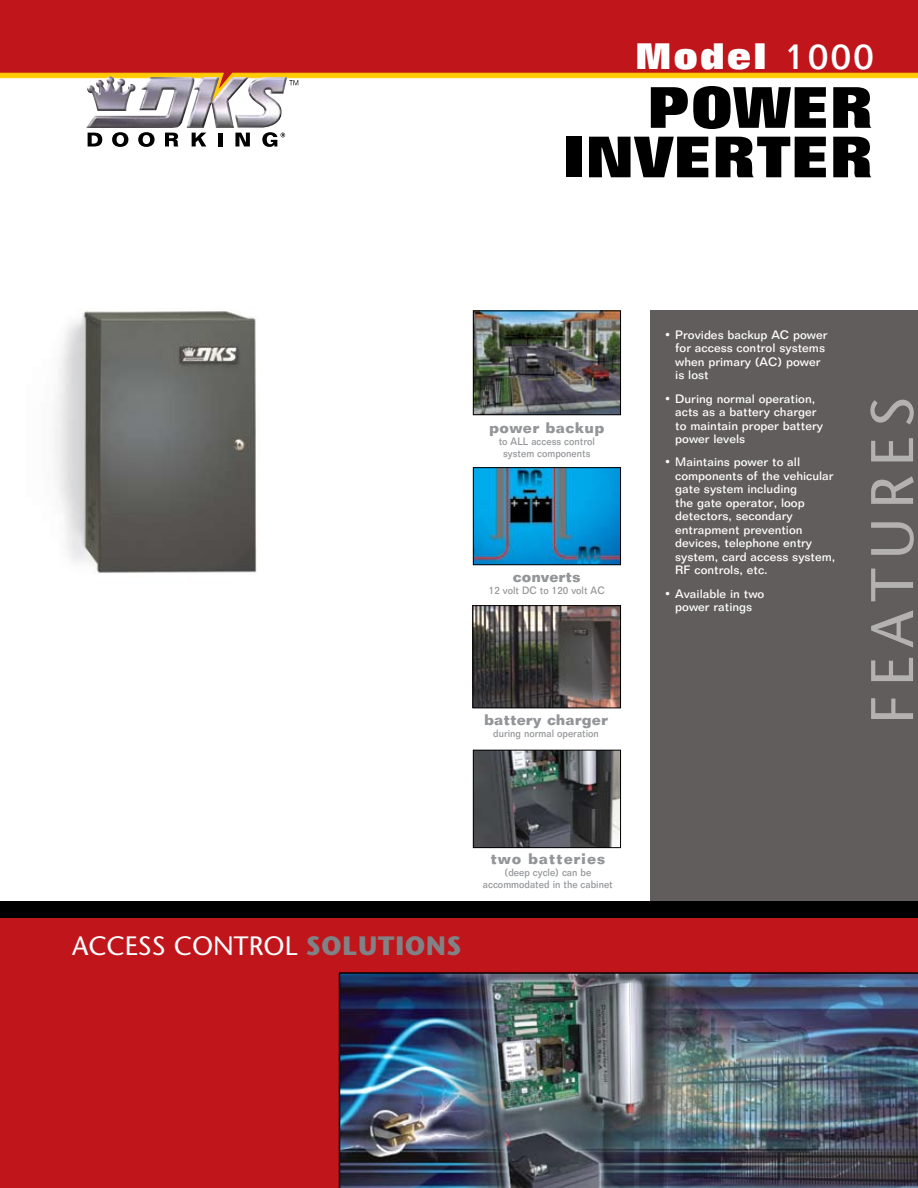
<style>
.page{position:relative;width:918px;height:1188px;background:#fff}
.page>*{position:absolute;margin:0;border:0;box-sizing:border-box;transform-origin:0 0}
.t1{font:60px "Stone Sans";letter-spacing:.15em;color:#b4b1b1}
.t2{font:800 57px/49.5px "Folio BT";color:#000;text-align:right}
.t3{font:800 36px "Folio BT";letter-spacing:.05em;color:#fff}
.t4{font:26.55px "Stone Sans";color:#fff}
.t5{font:700 15px "Folio BT";letter-spacing:.025em;color:#939598}
.t6{font:500 12px/13.5px "Folio BT";color:#fff}
.t7{font:500 10.5px/12px "Folio BT";color:#939598;text-align:center;scale:.9 1}
.s1{font-weight:500}
.s2{font-weight:700;color:#808285}
</style>
<div class="page">
<div style="left:0;top:0;width:918px;height:72px;background:#c0151b"></div>
<svg style="left:88px;top:133px;width:14px;height:14px"></svg>
<svg style="left:112px;top:132px;width:16px;height:15px"></svg>
<svg style="left:138px;top:132px;width:17px;height:15px"></svg>
<svg style="left:165px;top:133px;width:13px;height:14px"></svg>
<svg style="left:192px;top:133px;width:14px;height:14px"></svg>
<hr style="left:218px;top:133px;width:4px;height:14px;background:#000">
<svg style="left:235px;top:133px;width:15px;height:14px"></svg>
<svg style="left:262px;top:132px;width:23px;height:15px"></svg>
<svg style="left:0;top:72px;width:918px;height:14px"></svg>
<img style="left:86px;top:76px;width:201px;height:52px">
<div style="left:650px;top:310px;width:268px;height:598px;background:#615d5c"></div>
<img style="left:475px;top:752px;width:144px;height:94px">
<div style="left:473px;top:750px;width:148px;height:98px;border:1px solid #000"></div>
<img style="left:475px;top:312px;width:144px;height:101px">
<div style="left:473px;top:310px;width:148px;height:105px;border:1px solid #000"></div>
<div style="left:0;top:917px;width:918px;height:271px;background:#c0151b"></div>
<img style="left:339px;top:972px;width:579px;height:216px">
<div style="left:0;top:901px;width:918px;height:16px;background:#000"></div>
<img style="left:475px;top:469px;width:144px;height:94px">
<div style="left:473px;top:467px;width:148px;height:98px;border:1px solid #000"></div>
<img style="left:474px;top:607px;width:145px;height:99px">
<div style="left:472px;top:605px;width:149px;height:103px;border:1px solid #000"></div>
<img style="left:54px;top:311px;width:203px;height:262px">
<h3 class="t3" style="left:635px;top:34px;width:241px">Model <span class="s1">1000</span></h3>
<h2 class="t2" style="left:563px;top:82px;width:313px">POWER<br>INVERTER</h2>
<p class="t5" style="left:489px;top:419px;width:117px">power backup</p>
<p class="t7" style="left:499px;top:435px;width:108px">to ALL access control system components</p>
<p class="t5" style="left:513px;top:567px;width:69px">converts</p>
<p class="t7" style="left:489px;top:584px;width:130px">12 volt DC to 120 volt AC</p>
<p class="t5" style="left:484px;top:711px;width:125px">battery charger</p>
<p class="t7" style="left:493px;top:728px;width:119px">during normal operation</p>
<h3 class="t4" style="left:72px;top:929px;width:389px">ACCESS CONTROL <span class="s2">SOLUTIONS</span></h3>
<p class="t5" style="left:490px;top:849px;width:116px">two batteries</p>
<p class="t7" style="left:483px;top:866px;width:146px">(deep cycle) can be accommodated in the cabinet</p>
<p class="t6" style="left:675px;top:328px;width:154px;text-indent:-11px">• Provides backup AC power for access control systems when primary (AC) power is lost</p>
<p class="t6" style="left:675px;top:392px;width:149px;text-indent:-11px">• During normal operation, acts as a battery charger to maintain proper battery power levels</p>
<p class="t6" style="left:675px;top:455px;width:162px;text-indent:-11px">• Maintains power to all components of the vehicular gate system including<br>the gate operator, loop detectors, secondary entrapment prevention devices, telephone entry system, card access system,<br>RF controls, etc.</p>
<p class="t6" style="left:664px;top:587px;width:102px;text-align:center">• Available in two power ratings</p>
<h1 class="t1" style="left:855px;top:724px;width:329px;rotate:-90deg">FEATURES</h1>
</div>
